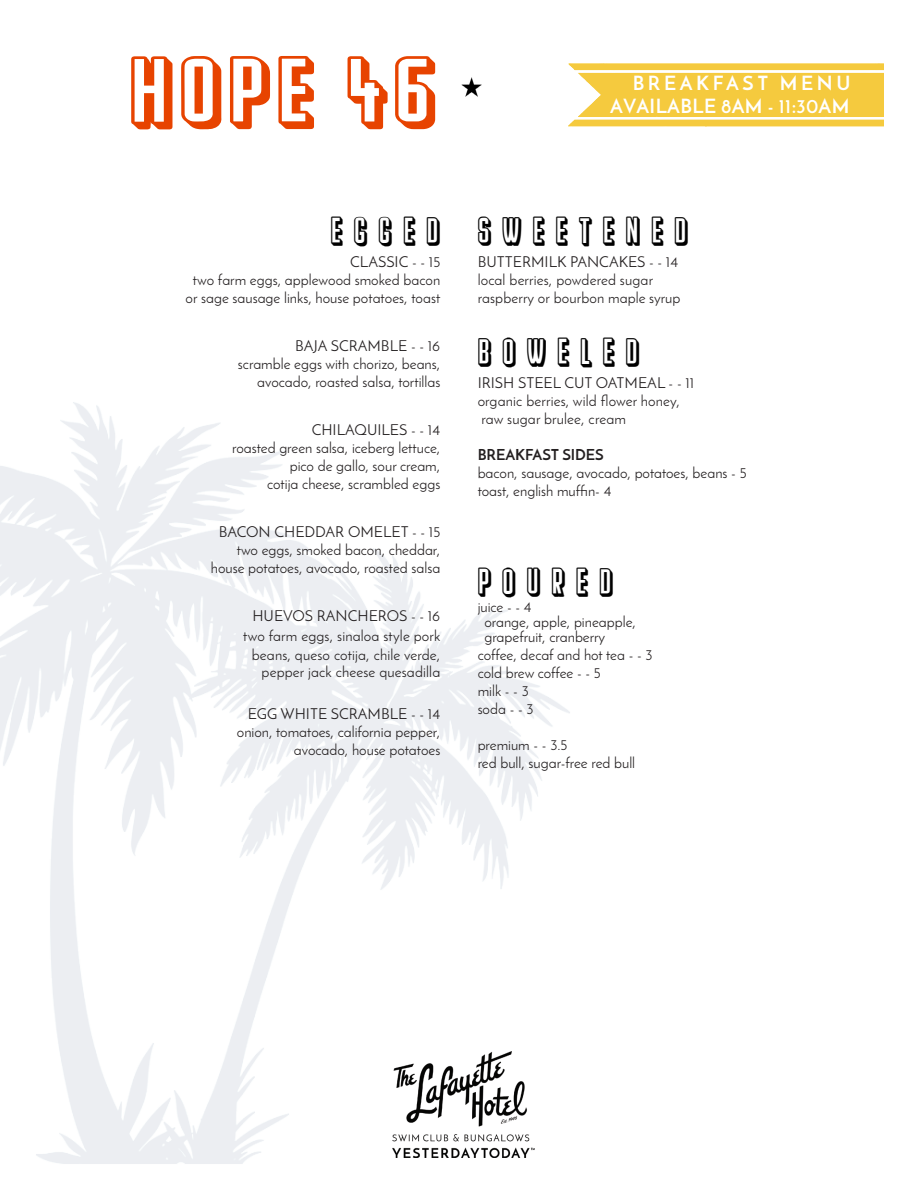
<style>
.page{position:relative;width:918px;height:1188px;background:#fff}
.page>*{position:absolute;margin:0;border:0;box-sizing:border-box;transform-origin:0 0}
.t1{font:90px "Kuchen Hollow";letter-spacing:.05em;color:#e74300;scale:1.25 1}
.t2{font:36px "Kuchen Hollow";letter-spacing:.3em;color:#000}
.t3{font:700 19.5px/23.4px "Josefin Sans";letter-spacing:.02em;color:#fff;text-align:right}
.t4{font:15px/18px "Josefin Sans";color:#231f20;text-align:right}
.s1{font-weight:700}
</style>
<div class="page">
<img style="left:461px;top:77px;width:21px;height:20px">
<img style="left:569px;top:64px;width:314px;height:63px">
<img style="left:0;top:402px;width:570px;height:762px">
<img style="left:393px;top:1052px;width:142px;height:106px">
<p class="t1" style="left:129px;top:56px;width:247px">HOPE 46</p>
<p class="t2" style="left:331px;top:217px;width:111px">EGGED</p>
<p class="t4" style="left:186px;top:253px;width:256px">CLASSIC - - 15<br>two farm eggs, applewood smoked bacon or sage sausage links, house potatoes, toast</p>
<p class="t4" style="left:238px;top:337px;width:204px">BAJA SCRAMBLE - - 16<br>scramble eggs with chorizo, beans, avocado, roasted salsa, tortillas</p>
<p class="t4" style="left:232px;top:421px;width:210px">CHILAQUILES - - 14<br>roasted green salsa, iceberg lettuce, pico de gallo, sour cream,<br>cotija cheese, scrambled eggs</p>
<p class="t4" style="left:211px;top:523px;width:231px">BACON CHEDDAR OMELET - - 15 two eggs, smoked bacon, cheddar, house potatoes, avocado, roasted salsa</p>
<p class="t4" style="left:243px;top:606px;width:199px;line-height:19.5px">HUEVOS RANCHEROS - - 16 two farm eggs, sinaloa style pork beans, queso cotija, chile verde,</p>
<p class="t4" style="left:262px;top:662px;width:180px">pepper jack cheese quesadilla</p>
<p class="t4" style="left:237px;top:704px;width:205px">EGG WHITE SCRAMBLE - - 14 onion, tomatoes, california pepper, avocado, house potatoes</p>
<p class="t3" style="left:610px;top:71px;width:242px">BREAKFAST MENU<br>AVAILABLE 8AM - 11:30AM</p>
<p class="t2" style="left:478px;top:217px;width:212px">SWEETENED</p>
<p class="t4" style="left:478px;top:253px;width:204px;text-align:left">BUTTERMILK PANCAKES - - 14 local berries, powdered sugar raspberry or bourbon maple syrup</p>
<p class="t2" style="left:478px;top:338px;width:164px">BOWELED</p>
<p class="t4" style="left:478px;top:374px;width:218px;text-align:left">IRISH STEEL CUT OATMEAL - - 11 organic berries, wild flower honey, raw sugar brulee, cream</p>
<p class="t4" style="left:478px;top:446px;width:270px;text-align:left"><span class="s1">BREAKFAST SIDES<br></span>bacon, sausage, avocado, potatoes, beans - 5 toast, english muffin- 4</p>
<p class="t2" style="left:478px;top:567px;width:137px">POURED</p>
<p class="t4" style="left:484px;top:599px;width:153px;line-height:15px;text-align:left;text-indent:-7px">juice - - 4<br>orange, apple, pineapple, grapefruit, cranberry</p>
<p class="t4" style="left:478px;top:645px;width:176px;text-align:left">coffee, decaf and hot tea - - 3 cold brew coffee - - 5<br>milk - - 3<br>soda - - 3</p>
<p class="t4" style="left:478px;top:735px;width:159px;text-align:left">premium - - 3.5<br>red bull, sugar-free red bull</p>
</div>
